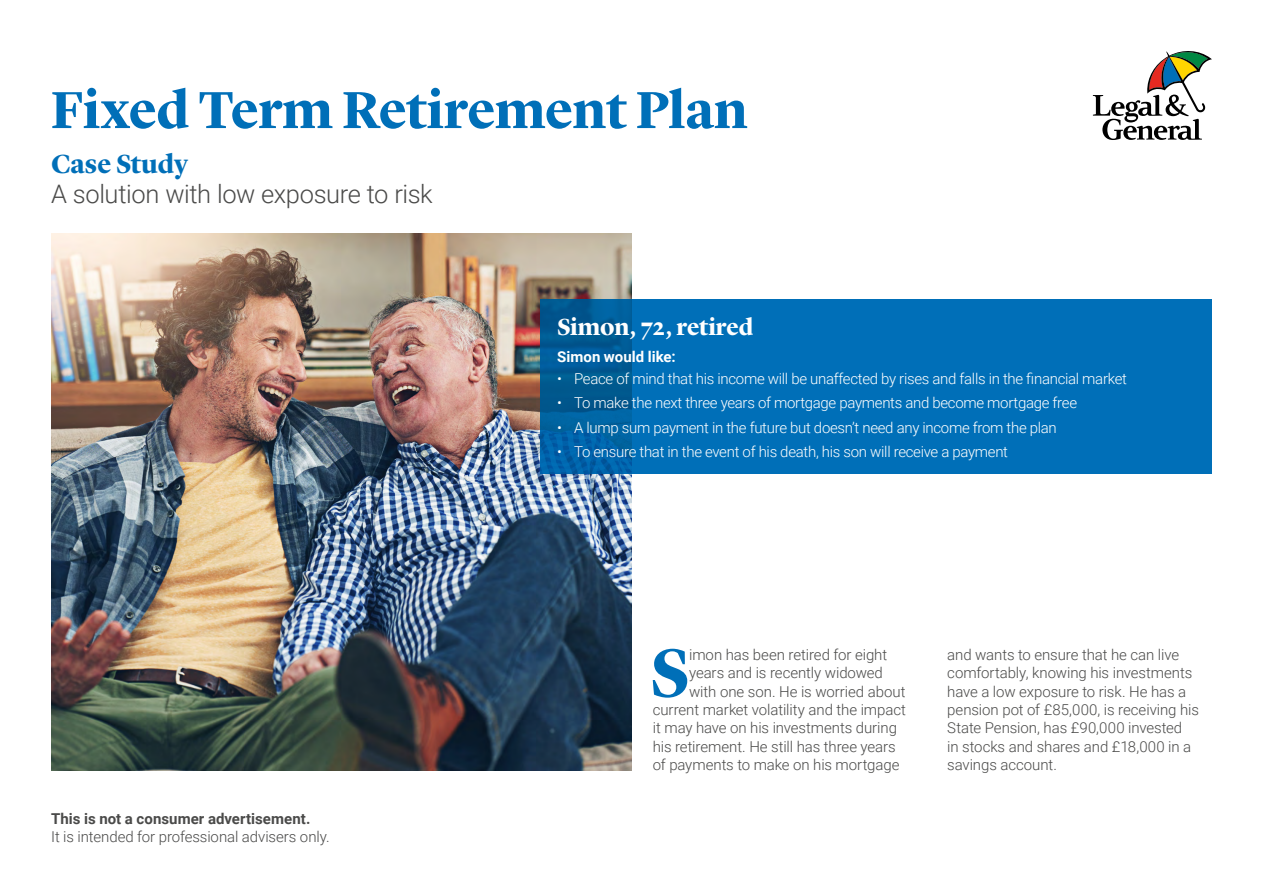
<style>
.page{position:relative;width:1263px;height:893px;background:#fff}
.page>*{position:absolute;margin:0;border:0;box-sizing:border-box;transform-origin:0 0}
.Body_copy_Roboto_10{font:700 70.05px "Lyon Display";color:#006fb8}
.Heading-H1{font:700 54px "Lyon Display";letter-spacing:-.01em;color:#006fb8}
.Sub_head_H2{font:700 27px "Lyon Display";color:#006fb8}
.H3_-_roboto{font:300 25.5px "Roboto";letter-spacing:-.015em;color:#4a4a49}
.Box_title_lyon{font:700 24px "Lyon Display";letter-spacing:-.005em;color:#fff}
.Body_copy_Roboto_10-2{font:300 15px/18.3px "Roboto";letter-spacing:-.005em;color:#4a4a49}
.t1{font:300 15px "Roboto";letter-spacing:-.02em;color:#fff}
.Body_copy_Roboto_10-3{font:700 15px "Roboto";letter-spacing:.005em;color:#fff}
.s1{font-weight:700}
</style>
<div class="page">
<img style="left:51px;top:234px;width:580px;height:537px">
<svg style="left:1093px;top:51px;width:119px;height:89px"></svg>
<div style="left:540px;top:299px;width:672px;height:175px;background:#006fb8"></div>
<p class="Heading-H1" style="left:51px;top:69px;width:698px">Fixed Term Retirement Plan</p>
<p class="Sub_head_H2" style="left:51px;top:143px;width:139px">Case Study</p>
<p class="H3_-_roboto" style="left:51px;top:176px;width:383px">A solution with low exposure to risk</p>
<p class="Box_title_lyon" style="left:557px;top:309px;width:198px">Simon, 72, retired</p>
<p class="Body_copy_Roboto_10-3" style="left:557px;top:346px;width:120px">Simon would like:</p>
<p class="t1" style="left:557px;top:368px;width:571px">• Peace of mind that his income will be unaffected by rises and falls in the financial market</p>
<p class="t1" style="left:557px;top:392px;width:521px">• To make the next three years of mortgage payments and become mortgage free</p>
<p class="t1" style="left:557px;top:417px;width:501px">• A lump sum payment in the future but doesn’t need any income from the plan</p>
<p class="t1" style="left:557px;top:441px;width:453px">• To ensure that in the event of his death, his son will receive a payment</p>
<p class="Body_copy_Roboto_10-2" style="left:51px;top:809px;width:280px"><span class="s1">This is not a consumer advertisement.<br></span>It is intended for professional advisers only.</p>
<p class="Body_copy_Roboto_10" style="left:650px;top:620px;width:41px">S</p>
<p class="Body_copy_Roboto_10-2" style="left:689px;top:645px;width:200px">imon has been retired for eight</p>
<p class="Body_copy_Roboto_10-2" style="left:689px;top:663px;width:195px">years and is recently widowed</p>
<p class="Body_copy_Roboto_10-2" style="left:689px;top:682px;width:218px">with one son. He is worried about</p>
<p class="Body_copy_Roboto_10-2" style="left:653px;top:700px;width:255px">current market volatility and the impact</p>
<p class="Body_copy_Roboto_10-2" style="left:653px;top:718px;width:246px">it may have on his investments during</p>
<p class="Body_copy_Roboto_10-2" style="left:653px;top:736px;width:245px">his retirement. He still has three years</p>
<p class="Body_copy_Roboto_10-2" style="left:653px;top:755px;width:248px">of payments to make on his mortgage</p>
<p class="Body_copy_Roboto_10-2" style="left:947px;top:645px;width:253px">and wants to ensure that he can live comfortably, knowing his investments have a low exposure to risk. He has a pension pot of £85,000, is receiving his State Pension, has £90,000 invested<br>in stocks and shares and £18,000 in a savings account.</p>
</div>
